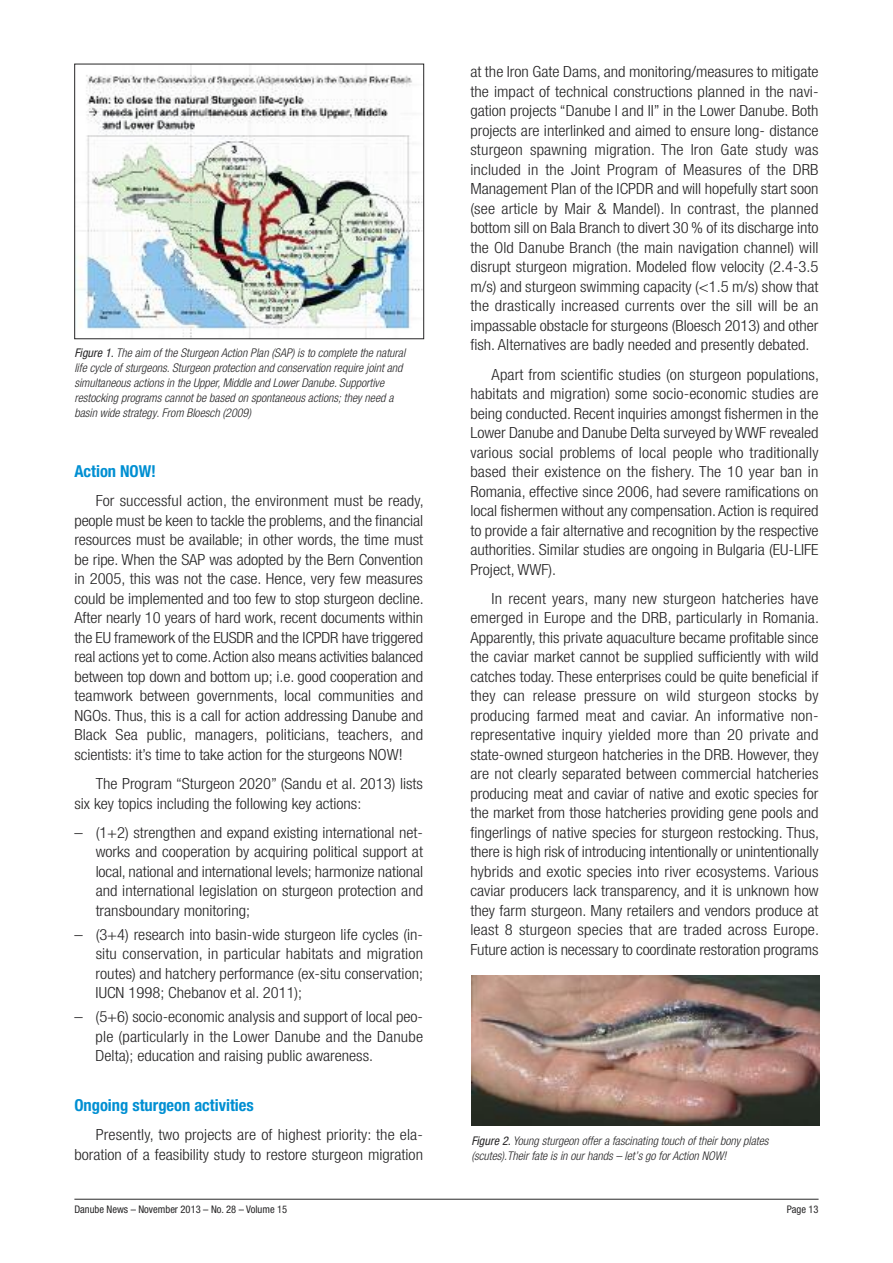
<style>
.page{position:relative;width:893px;height:1263px;background:#fff}
.page>*{position:absolute;margin:0;border:0;box-sizing:border-box;transform-origin:0 0}
.t1{font:700 condensed 16.5px "Helvetica Neue";color:#008fd2}
.t2{font:300 condensed 15.3px/19.5px "Helvetica Neue";color:#272627;text-align:justify;scale:1.08 1}
.t3{font:italic 300 condensed 12px/15px "Helvetica Neue LT Pro";color:#272627}
.t4{font:condensed 10.5px "Helvetica Neue";color:#272627}
.s1{font-family:"Helvetica Neue";font-weight:400}
</style>
<div class="page">
<hr style="left:74px;top:1199px;width:745px;height:1px;background:#272627">
<img style="left:76px;top:66px;width:346px;height:271px">
<div style="left:74px;top:64px;width:350px;height:275px;border:1px solid #272627"></div>
<img style="left:471px;top:975px;width:349px;height:151px">
<p class="t3" style="left:74px;top:346px;width:335px"><span class="s1">Fig u re 1 .</span> The aim of the Sturgeon Action Plan (SAP) is to complete the natural life cycle of sturgeons. Sturgeon protection and conservation require joint and simultaneous actions in the Upper, Middle and Lower Danube. Supportive restocking programs cannot be based on spontaneous actions; they need a basin wide strategy . From Bloesch (2009)</p>
<p class="t1" style="left:74px;top:465px;width:83px">Action NOW!</p>
<p class="t2" style="left:74px;top:492px;width:325px;text-indent:21px">For successful action, the environment must be ready, people must be keen to tackle the problems, and the financial resources must be available; in other words, the time must be ripe. When the SAP was adopted by the Bern Convention in 2005, this was not the case. Hence, very few measures could be implemented and too few to stop sturgeon decline.<br>After nearly 10 years of hard work, recent documents within the EU framework of the EUSDR and the ICPDR have triggered real actions yet to come.Action also means activities balanced between top down and bottom up; i.e. good cooperation and teamwork between governments, local communities and NGOs. Thus, this is a call for action addressing Danube and Black Sea public, managers, politicians, teachers, and scientists: it’s time to take action for the sturgeons NOW!</p>
<p class="t2" style="left:74px;top:775px;width:324px;text-indent:21px">The Program “Sturgeon 2020” (Sandu et al. 2013) lists six key topics including the following key actions:</p>
<p class="t2" style="left:96px;top:824px;width:305px;text-indent:-21px">– (1+2) strengthen and expand existing international net&shy;works and cooperation by acquiring political support at local, national and international levels; harmonize national and international legislation on sturgeon protection and transboundary monitoring;</p>
<p class="t2" style="left:96px;top:926px;width:305px;text-indent:-21px">– (3+4) research into basin-wide sturgeon life cycles (in&shy;situ conservation, in particular habitats and migration routes) and hatchery performance (ex-situ conservation; IUCN 1998; Chebanov et al. 2011);</p>
<p class="t2" style="left:96px;top:1008px;width:305px;text-indent:-21px">– (5+6) socio-economic analysis and support of local peo&shy;ple (particularly in the Lower Danube and the Danube Delta); education and raising public awareness.</p>
<p class="t1" style="left:74px;top:1099px;width:181px">Ongoing sturgeon activities</p>
<p class="t2" style="left:74px;top:1126px;width:324px;text-align:right">Presently, two projects are of highest priority: the ela&shy;boration of a feasibility study to restore sturgeon migration</p>
<p class="t2" style="left:470px;top:63px;width:324px">at the Iron Gate Dams, and monitoring/measures to mitigate the impact of technical constructions planned in the navi&shy;gation projects “Danube I and II” in the Lower Danube. Both projects are interlinked and aimed to ensure long- distance sturgeon spawning migration. The Iron Gate study was included in the Joint Program of Measures of the DRB Management Plan of the ICPDR and will hopefully start soon (see article by Mair &amp; Mandel). In contrast, the planned bottom sill on Bala Branch to divert 30% of its discharge into the Old Danube Branch (the main navigation channel) will disrupt sturgeon migration. Modeled flow velocity (2.4-3.5 m/s) and sturgeon swimming capacity (&lt;1.5 m/s) show that the drastically increased currents over the sill will be an impassable obstacle for sturgeons (Bloesch 2013) and other fish. Alternatives are badly needed and presently debated.</p>
<p class="t2" style="left:470px;top:366px;width:324px;text-indent:21px">Apart from scientific studies (on sturgeon populations, habitats and migration) some socio-economic studies are being conducted. Recent inquiries amongst fishermen in the Lower Danube and Danube Delta surveyed by WWF revealed various social problems of local people who traditionally based their existence on the fishery. The 10 year ban in Romania, effective since 2006, had severe ramifications on local fishermen without any compensation. Action is required to provide a fair alternative and recognition by the respective authorities. Similar studies are ongoing in Bulgaria (EU-LIFE Project, WWF).</p>
<p class="t2" style="left:470px;top:590px;width:324px;text-indent:21px">In recent years, many new sturgeon hatcheries have emerged in Europe and the DRB, particularly in Romania.<br>Apparently, this private aquaculture became profitable since the caviar market cannot be supplied sufficiently with wild catches today. These enterprises could be quite beneficial if they can release pressure on wild sturgeon stocks by producing farmed meat and caviar. An informative non&shy;representative inquiry yielded more than 20 private and state-owned sturgeon hatcheries in the DRB. However, they are not clearly separated between commercial hatcheries producing meat and caviar of native and exotic species for the market from those hatcheries providing gene pools and fingerlings of native species for sturgeon restocking. Thus, there is high risk of introducing intentionally or unintentionally hybrids and exotic species into river ecosystems. Various caviar producers lack transparency, and it is unknown how they farm sturgeon. Many retailers and vendors produce at least 8 sturgeon species that are traded across Europe.<br>Future action is necessary to coordinate restoration programs</p>
<p class="t3" style="left:471px;top:1134px;width:301px"><span class="s1">Figu re 2.</span> Young sturgeon offer a fascinating touch of their bony plates (scutes).Their fate is in our hands – let’s go for Action NOW!</p>
<p class="t4" style="left:74px;top:1205px;width:214px">Danube News – November 2013 – No. 28 – Volume 15</p>
<p class="t4" style="left:787px;top:1205px;width:33px">Page 13</p>
</div>
